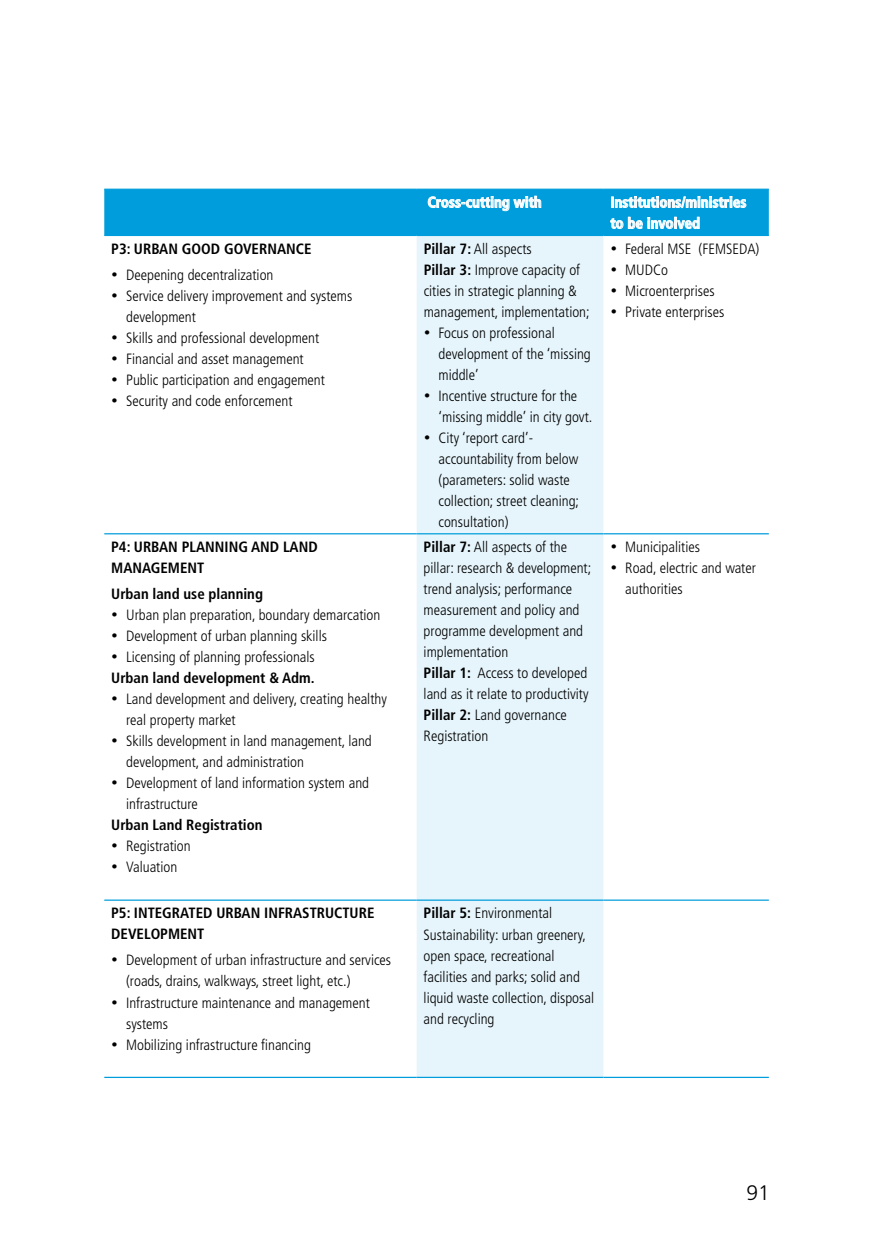
<style>
.page{position:relative;width:874px;height:1241px;background:#fff}
.page>*{position:absolute;margin:0;border:0;box-sizing:border-box;transform-origin:0 0}
.t1{font:300 21px "Frutiger LT Std";color:#000}
.t2{font:300 condensed 14.88px/21px "Frutiger LT Std";color:#000}
.t3{font:700 condensed 14.88px/21px "Frutiger LT Std";color:#000}
.t4{font:700 condensed 14.88px/21px "Frutiger LT Std";color:#fff}
.s1{font-weight:700}
</style>
<div class="page">
<div style="left:416px;top:236px;width:187px;height:840px;background:#e6f5fb"></div>
<hr style="left:104px;top:235px;width:312px;height:1px;background:#009ddc">
<hr style="left:416px;top:235px;width:187px;height:1px;background:#009ddc">
<hr style="left:603px;top:235px;width:165px;height:1px;background:#009ddc">
<hr style="left:104px;top:533px;width:312px;height:1px;background:#009ddc">
<hr style="left:416px;top:533px;width:187px;height:1px;background:#009ddc">
<hr style="left:603px;top:533px;width:165px;height:1px;background:#009ddc">
<hr style="left:104px;top:899px;width:312px;height:1px;background:#009ddc">
<hr style="left:416px;top:899px;width:187px;height:1px;background:#009ddc">
<hr style="left:603px;top:899px;width:165px;height:1px;background:#009ddc">
<hr style="left:104px;top:1076px;width:312px;height:1px;background:#009ddc">
<hr style="left:416px;top:1076px;width:187px;height:1px;background:#009ddc">
<hr style="left:603px;top:1076px;width:165px;height:1px;background:#009ddc">
<svg style="left:104px;top:189px;width:664px;height:46px;background:#0fa2de"></svg>
<p class="t3" style="left:111px;top:238px;width:193px">P3: Urban Good Governance</p>
<p class="t2" style="left:111px;top:264px;width:164px">• Deepening decentralization</p>
<p class="t2" style="left:126px;top:285px;width:227px;text-indent:-15px">• Service delivery improvement and systems development</p>
<p class="t2" style="left:111px;top:327px;width:209px">• Skills and professional development</p>
<p class="t2" style="left:111px;top:348px;width:194px">• Financial and asset management</p>
<p class="t2" style="left:111px;top:369px;width:215px">• Public participation and engagement</p>
<p class="t2" style="left:111px;top:390px;width:182px">• Security and code enforcement</p>
<p class="t3" style="left:111px;top:536px;width:206px">P4: Urban Planning and Land manageme</p>
<p class="t3" style="left:111px;top:555px;width:153px;line-height:25.9px;text-indent:76px">nt<br>Urban land use planning</p>
<p class="t2" style="left:111px;top:604px;width:270px">• Urban plan preparation, boundary demarcation</p>
<p class="t2" style="left:111px;top:625px;width:217px">• Development of urban planning skills</p>
<p class="t2" style="left:111px;top:646px;width:205px">• Licensing of planning professionals<br><span class="s1">Urban land development &amp; Adm.</span></p>
<p class="t2" style="left:126px;top:688px;width:262px;text-indent:-15px">• Land development and delivery, creating healthy real property market</p>
<p class="t2" style="left:126px;top:730px;width:247px;text-indent:-15px">• Skills development in land management, land development, and administration</p>
<p class="t2" style="left:126px;top:772px;width:244px;text-indent:-15px">• Development of land information system and infrastructure</p>
<p class="t3" style="left:111px;top:814px;width:153px">Urban Land Registration</p>
<p class="t2" style="left:111px;top:835px;width:81px">• Registration</p>
<p class="t2" style="left:111px;top:856px;width:67px">• Valuation</p>
<p class="t3" style="left:111px;top:902px;width:53px">P5: Integra</p>
<p class="t3" style="left:188px;top:902px;width:38px">ted urba</p>
<p class="t3" style="left:250px;top:902px;width:36px">n infras</p>
<p class="t3" style="left:309px;top:902px;width:49px">tructure</p>
<p class="t3" style="left:111px;top:923px;width:18px">Devel</p>
<p class="t3" style="left:151px;top:923px;width:20px">opme</p>
<p class="t3" style="left:187px;top:923px;width:18px">nt</p>
<p class="t2" style="left:126px;top:949px;width:266px;text-indent:-15px">• Development of urban infrastructure and services (roads, drains, walkways, street light, etc.)</p>
<p class="t2" style="left:126px;top:991px;width:245px;text-indent:-15px">• Infrastructure maintenance and management systems</p>
<p class="t2" style="left:111px;top:1033px;width:201px">• Mobilizing infrastructure financing</p>
<p class="t4" style="left:427px;top:192px;width:115px">Cross-cutting with</p>
<p class="t4" style="left:610px;top:192px;width:137px">Institutions/ministries to be involved</p>
<p class="t2" style="left:423px;top:238px;width:167px"><span class="s1">Pillar 7:</span> All aspects<br><span class="s1">Pillar 3:</span> Improve capacity of cities in strategic planning &amp; management, implementation;</p>
<p class="t2" style="left:438px;top:322px;width:154px;text-indent:-15px">• Focus on professional development of the ‘missing middle’</p>
<p class="t2" style="left:438px;top:385px;width:155px;text-indent:-15px">• Incentive structure for the ‘missing middle’ in city govt.</p>
<p class="t2" style="left:438px;top:427px;width:142px;text-indent:-15px">• City ‘report card’- accountability from below (parameters: solid waste collection; street cleaning; consultation)</p>
<p class="t2" style="left:610px;top:238px;width:150px">• Federal MSE (FEMSEDA)</p>
<p class="t2" style="left:610px;top:259px;width:59px">• MUDCo</p>
<p class="t2" style="left:610px;top:280px;width:106px">• Microenterprises</p>
<p class="t2" style="left:610px;top:301px;width:115px">• Private enterprises</p>
<p class="t2" style="left:423px;top:536px;width:169px"><span class="s1">Pillar 7:</span> All aspects of the pillar: research &amp; development; trend analysis; performance measurement and policy and programme development and implementation<br><span class="s1">Pillar 1:</span> Access to developed land as it relate to productivity<br><span class="s1">Pillar 2:</span> Land governance<br>Registration</p>
<p class="t2" style="left:610px;top:536px;width:91px">• Municipalities</p>
<p class="t2" style="left:625px;top:557px;width:132px;text-indent:-15px">• Road, electric and water authorities</p>
<p class="t2" style="left:423px;top:902px;width:172px"><span class="s1">Pillar 5:</span> Environmental<br>Sustainability: urban greenery, open space, recreational facilities and parks; solid and liquid waste collection, disposal and recycling</p>
<h1 class="t1" style="left:746px;top:1180px;width:25px">91</h1>
</div>
